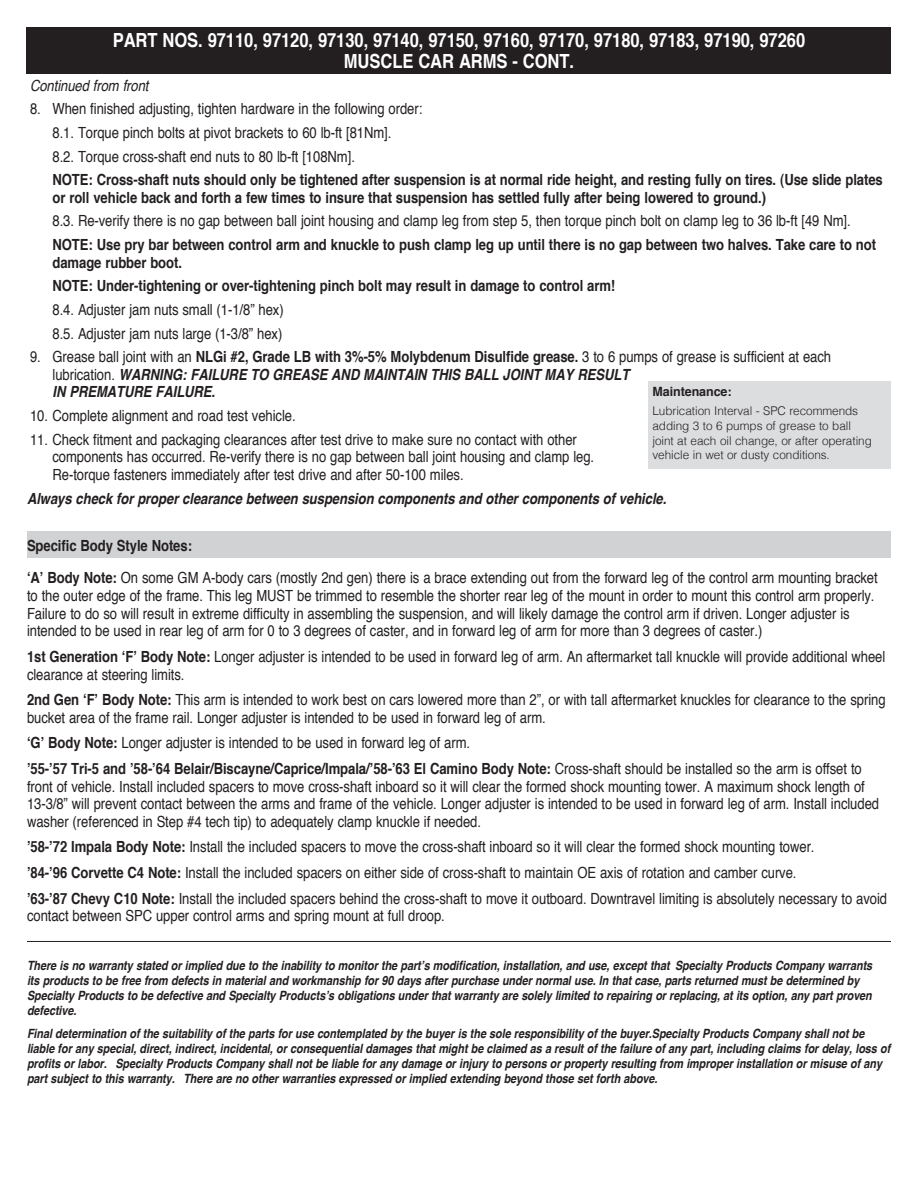
<style>
.page{position:relative;width:918px;height:1188px;background:#fff}
.page>*{position:absolute;margin:0;border:0;box-sizing:border-box;transform-origin:0 0}
.t1{font:700 19.5px "Helvetica";letter-spacing:-.005em;color:#fff;scale:.85 1}
.t2{font:15.3px/17.7px "Helvetica";letter-spacing:-.005em;color:#231f20;scale:.85 1}
.t3{font:700 15.3px/17.7px "Helvetica";letter-spacing:-.005em;color:#231f20;scale:.85 1}
.t4{font:italic 700 15.3px/17.7px "Helvetica";letter-spacing:-.005em;color:#231f20;scale:.85 1}
.t5{font:italic 15.3px "Helvetica";letter-spacing:-.005em;color:#231f20;scale:.85 1}
.t6{font:italic 700 12.75px/15px "Helvetica";letter-spacing:-.005em;color:#231f20;scale:.85 1}
.Part___Text{font:700 12.75px "Helvetica";letter-spacing:-.005em;color:#231f20}
.Part___Text-2{font:300 12px/14.9px "Helvetica";letter-spacing:-.005em;color:#231f20}
.s1{font-weight:400;font-style:normal}
.s2{font-style:normal}
.s3{font-weight:700}
</style>
<div class="page">
<div style="left:27px;top:531px;width:864px;height:27px;background:#d1d2d4"></div>
<div style="left:648px;top:382px;width:243px;height:87px;background:#dcdddf"></div>
<div style="left:27px;top:27px;width:864px;height:47px;background:#231f20"></div>
<hr style="left:27px;top:941px;width:864px;height:1px;background:#231f20">
<p class="t1" style="left:113px;top:25px;width:816px">PART NOS. 97110, 97120, 97130, 97140, 97150, 97160, 97170, 97180, 97183, 97190, 97260</p>
<p class="t1" style="left:344px;top:46px;width:272px">MUSCLE CAR ARMS - CONT.</p>
<p class="t5" style="left:30px;top:73px;width:141px">Continued from front</p>
<p class="t2" style="left:30px;top:101px;width:463px">8. When finished adjusting, tighten hardware in the following order:</p>
<p class="t2" style="left:53px;top:124px;width:400px">8.1. Torque pinch bolts at pivot brackets to 60 lb-ft [81Nm].</p>
<p class="t2" style="left:53px;top:148px;width:357px">8.2. Torque cross-shaft end nuts to 80 lb-ft [108Nm].</p>
<p class="t3" style="left:52px;top:171px;width:978px">NOTE: Cross-shaft nuts should only be tightened after suspension is at normal ride height, and resting fully on tires. (Use slide plates or roll vehicle back and forth a few times to insure that suspension has settled fully after being lowered to ground.)</p>
<p class="t2" style="left:53px;top:213px;width:941px">8.3. Re-verify there is no gap between ball joint housing and clamp leg from step 5, then torque pinch bolt on clamp leg to 36 lb-ft [49 Nm].</p>
<p class="t3" style="left:52px;top:236px;width:970px">NOTE: Use pry bar between control arm and knuckle to push clamp leg up until there is no gap between two halves. Take care to not damage rubber boot.</p>
<p class="t3" style="left:52px;top:277px;width:664px">NOTE: Under-tightening or over-tightening pinch bolt may result in damage to control arm!</p>
<p class="t2" style="left:53px;top:301px;width:274px">8.4. Adjuster jam nuts small (1-1/8” hex)</p>
<p class="t2" style="left:53px;top:325px;width:272px">8.5. Adjuster jam nuts large (1-3/8” hex)</p>
<p class="t4" style="left:52px;top:348px;width:918px;text-indent:-22px"><span class="s1">9. Grease ball joint with an</span> <span class="s2">NLGi #2, Grade LB with 3%-5% Molybdenum Disulfide grease.</span> <span class="s1">3 to 6 pumps of grease is sufficient at each lubrication.</span> WARNING: FAILURE TO GREASE AND MAINTAIN THIS BALL JOINT MAY RESULT<br>IN PREMATURE FAILURE.</p>
<p class="t2" style="left:30px;top:407px;width:314px">10. Complete alignment and road test vehicle.</p>
<p class="t2" style="left:52px;top:431px;width:639px;text-indent:-22px">11. Check fitment and packaging clearances after test drive to make sure no contact with other components has occurred. Re-verify there is no gap between ball joint housing and clamp leg.<br>Re-torque fasteners immediately after test drive and after 50-100 miles.</p>
<p class="t4" style="left:27px;top:489px;width:754px">Always check for proper clearance between suspension components and other components of vehicle.</p>
<p class="t3" style="left:27px;top:537px;width:196px">Specific Body Style Notes:</p>
<p class="t2" style="left:27px;top:570px;width:1002px"><span class="s3">‘A’ Body Note:</span> On some GM A-body cars (mostly 2nd gen) there is a brace extending out from the forward leg of the control arm mounting bracket to the outer edge of the frame. This leg MUST be trimmed to resemble the shorter rear leg of the mount in order to mount this control arm properly.<br>Failure to do so will result in extreme difficulty in assembling the suspension, and will likely damage the control arm if driven. Longer adjuster is intended to be used in rear leg of arm for 0 to 3 degrees of caster, and in forward leg of arm for more than 3 degrees of caster.)</p>
<p class="t2" style="left:27px;top:648px;width:1011px"><span class="s3">1st Generation ‘F’ Body Note:</span> Longer adjuster is intended to be used in forward leg of arm. An aftermarket tall knuckle will provide additional wheel clearance at steering limits.</p>
<p class="t2" style="left:27px;top:691px;width:1012px"><span class="s3">2nd Gen ‘F’ Body Note:</span> This arm is intended to work best on cars lowered more than 2”, or with tall aftermarket knuckles for clearance to the spring bucket area of the frame rail. Longer adjuster is intended to be used in forward leg of arm.</p>
<p class="t2" style="left:27px;top:735px;width:523px"><span class="s3">‘G’ Body Note:</span> Longer adjuster is intended to be used in forward leg of arm.</p>
<p class="t2" style="left:27px;top:760px;width:1004px"><span class="s3">’55-’57 Tri-5 and ’58-’64 Belair/Biscayne/Caprice/Impala/’58-’63 El Camino Body Note:</span> Cross-shaft should be installed so the arm is offset to front of vehicle. Install included spacers to move cross-shaft inboard so it will clear the formed shock mounting tower. A maximum shock length of 13-3/8” will prevent contact between the arms and frame of the vehicle. Longer adjuster is intended to be used in forward leg of arm. Install included washer (referenced in Step #4 tech tip) to adequately clamp knuckle if needed.</p>
<p class="t2" style="left:27px;top:839px;width:928px"><span class="s3">’58-’72 Impala Body Note:</span> Install the included spacers to move the cross-shaft inboard so it will clear the formed shock mounting tower.</p>
<p class="t2" style="left:27px;top:864px;width:907px"><span class="s3">’84-’96 Corvette C4 Note:</span> Install the included spacers on either side of cross-shaft to maintain OE axis of rotation and camber curve.</p>
<p class="t2" style="left:27px;top:890px;width:1013px"><span class="s3">’63-’87 Chevy C10 Note:</span> Install the included spacers behind the cross-shaft to move it outboard. Downtravel limiting is absolutely necessary to avoid contact between SPC upper control arms and spring mount at full droop.</p>
<p class="t6" style="left:27px;top:958px;width:996px">There is no warranty stated or implied due to the inability to monitor the part’s modification, installation, and use, except that Specialty Products Company warrants its products to be free from defects in material and workmanship for 90 days after purchase under normal use. In that case, parts returned must be determined by Specialty Products to be defective and Specialty Products’s obligations under that warranty are solely limited to repairing or replacing, at its option, any part proven defective.</p>
<p class="t6" style="left:27px;top:1026px;width:1017px">Final determination of the suitability of the parts for use contemplated by the buyer is the sole responsibility of the buyer.Specialty Products Company shall not be liable for any special, direct, indirect, incidental, or consequential damages that might be claimed as a result of the failure of any part, including claims for delay, loss of profits or labor. Specialty Products Company shall not be liable for any damage or injury to persons or property resulting from improper installation or misuse of any part subject to this warranty. There are no other warranties expressed or implied extending beyond those set forth above.</p>
<p class="Part___Text" style="left:652px;top:381px;width:81px">Maintenance:</p>
<p class="Part___Text-2" style="left:652px;top:402px;width:221px">Lubrication Interval - SPC recommends adding 3 to 6 pumps of grease to ball joint at each oil change, or after operating vehicle in wet or dusty conditions.</p>
</div>
